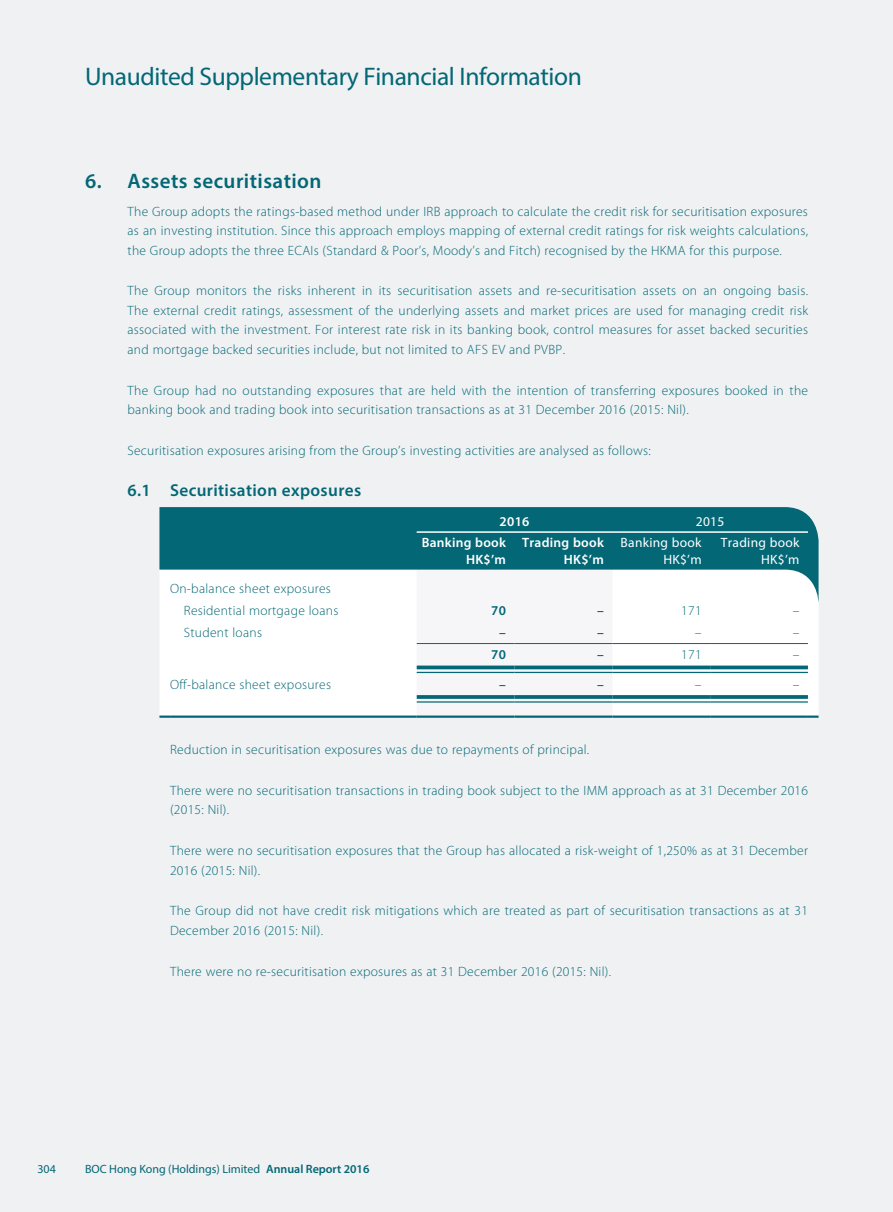
<style>
.page{position:relative;width:893px;height:1212px;background:#eff1f3}
.page>*{position:absolute;margin:0;border:0;box-sizing:border-box;transform-origin:0 0}
.t1{font:25.5px "Myriad Pro";letter-spacing:-.015em;color:#036775}
.t2{font:600 21px "Myriad Pro";letter-spacing:.02em;color:#036775}
.t3{font:600 17.25px "Myriad Pro";letter-spacing:.02em;color:#036775}
.t4{font:300 13.5px/19.5px "Myriad Pro";letter-spacing:.02em;color:#036775}
.t5{font:600 13.5px/21.1px "Myriad Pro";letter-spacing:.02em;color:#fff}
.t6{font:13.5px "Myriad Pro";letter-spacing:.02em;color:#fff}
.t7{font:600 13.5px "Myriad Pro";color:#036775}
.t8{font:12px "Myriad Pro";color:#036775}
.s1{font-weight:400}
.s2{font-weight:600}
</style>
<div class="page">
<svg style="left:160px;top:604px;width:658px;height:111px;fill:#fff"></svg>
<hr style="left:417px;top:643px;width:97px;height:1px;background:#036775">
<hr style="left:514px;top:643px;width:98px;height:1px;background:#036775">
<hr style="left:612px;top:643px;width:98px;height:1px;background:#036775">
<hr style="left:710px;top:643px;width:98px;height:1px;background:#036775">
<svg style="left:159px;top:715px;width:11px;height:3px"></svg>
<hr style="left:170px;top:715px;width:247px;height:3px;background:#036775">
<hr style="left:417px;top:715px;width:97px;height:3px;background:#036775">
<hr style="left:514px;top:715px;width:98px;height:3px;background:#036775">
<hr style="left:612px;top:715px;width:98px;height:3px;background:#036775">
<hr style="left:710px;top:715px;width:98px;height:3px;background:#036775">
<svg style="left:808px;top:715px;width:11px;height:3px"></svg>
<svg style="left:159px;top:507px;width:660px;height:97px;fill:#036775"></svg>
<hr style="left:417px;top:532px;width:391px;height:1px;background:#fff">
<svg style="left:417px;top:665px;width:97px;height:4px"></svg>
<hr style="left:417px;top:672px;width:97px;height:1px;background:#036775">
<svg style="left:514px;top:665px;width:98px;height:4px"></svg>
<hr style="left:514px;top:672px;width:98px;height:1px;background:#036775">
<svg style="left:612px;top:665px;width:98px;height:4px"></svg>
<hr style="left:612px;top:672px;width:98px;height:1px;background:#036775">
<svg style="left:710px;top:665px;width:98px;height:4px"></svg>
<hr style="left:710px;top:672px;width:98px;height:1px;background:#036775">
<svg style="left:417px;top:695px;width:97px;height:4px"></svg>
<hr style="left:417px;top:701px;width:97px;height:2px;background:#036775">
<svg style="left:514px;top:695px;width:98px;height:4px"></svg>
<hr style="left:514px;top:701px;width:98px;height:2px;background:#036775">
<svg style="left:612px;top:695px;width:98px;height:4px"></svg>
<hr style="left:612px;top:701px;width:98px;height:2px;background:#036775">
<svg style="left:710px;top:695px;width:98px;height:4px"></svg>
<hr style="left:710px;top:701px;width:98px;height:2px;background:#036775">
<h1 class="t1" style="left:85px;top:61px;width:498px">Unaudited Supplementary Financial Information</h1>
<h2 class="t2" style="left:85px;top:167px;width:238px">6. Assets securitisation</h2>
<p class="t4" style="left:128px;top:202px;width:682px;text-align:justify">The Group adopts the ratings-based method under IRB approach to calculate the credit risk for securitisation exposures as an investing institution. Since this approach employs mapping of external credit ratings for risk weights calculations, the Group adopts the three ECAIs (Standard &amp; Poor’s, Moody’s and Fitch) recognised by the HKMA for this purpose.</p>
<p class="t4" style="left:128px;top:281px;width:682px;text-align:justify">The Group monitors the risks inherent in its securitisation assets and re-securitisation assets on an ongoing basis.<br>The external credit ratings, assessment of the underlying assets and market prices are used for managing credit risk associated with the investment. For interest rate risk in its banking book, control measures for asset backed securities and mortgage backed securities include, but not limited to AFS EV and PVBP.</p>
<p class="t4" style="left:128px;top:381px;width:682px">The Group had no outstanding exposures that are held with the intention of transferring exposures booked in the banking book and trading book into securitisation transactions as at 31 December 2016 (2015: Nil).</p>
<p class="t4" style="left:128px;top:441px;width:525px">Securitisation exposures arising from the Group’s investing activities are analysed as follows:</p>
<p class="t3" style="left:128px;top:479px;width:235px">6.1 Securitisation exposures</p>
<p class="t5" style="left:500px;top:511px;width:31px">2016</p>
<p class="t5" style="left:422px;top:511px;width:304px;text-indent:274px"><span class="s1">2015<br></span>Banking book Trading book <span class="s1">Banking book</span></p>
<p class="t6" style="left:721px;top:534px;width:80px">Trading book</p>
<p class="t4" style="left:184px;top:578px;width:156px;line-height:22px;text-indent:-14px">On-balance sheet exposures<br>Residential mortgage loans</p>
<p class="t5" style="left:466px;top:548px;width:41px">HK$’m</p>
<p class="t5" style="left:564px;top:548px;width:41px">HK$’m</p>
<p class="t6" style="left:663px;top:551px;width:40px">HK$’m</p>
<p class="t6" style="left:761px;top:551px;width:40px">HK$’m</p>
<p class="t7" style="left:491px;top:602px;width:16px">70</p>
<p class="t7" style="left:597px;top:602px;width:8px">–</p>
<p class="t4" style="left:681px;top:601px;width:22px">171</p>
<p class="t4" style="left:793px;top:601px;width:8px">–</p>
<p class="t4" style="left:184px;top:623px;width:80px">Student loans</p>
<p class="t7" style="left:499px;top:624px;width:8px">–</p>
<p class="t7" style="left:597px;top:624px;width:8px">–</p>
<p class="t4" style="left:695px;top:623px;width:8px">–</p>
<p class="t4" style="left:793px;top:623px;width:8px">–</p>
<p class="t7" style="left:491px;top:646px;width:16px">70</p>
<p class="t7" style="left:597px;top:646px;width:8px">–</p>
<p class="t4" style="left:681px;top:645px;width:22px">171</p>
<p class="t4" style="left:793px;top:645px;width:8px">–</p>
<p class="t4" style="left:170px;top:675px;width:163px">Off-balance sheet exposures</p>
<p class="t7" style="left:499px;top:675px;width:8px">–</p>
<p class="t7" style="left:597px;top:675px;width:8px">–</p>
<p class="t4" style="left:695px;top:675px;width:8px">–</p>
<p class="t4" style="left:793px;top:675px;width:8px">–</p>
<p class="t4" style="left:170px;top:740px;width:421px">Reduction in securitisation exposures was due to repayments of principal.</p>
<p class="t4" style="left:170px;top:781px;width:639px">There were no securitisation transactions in trading book subject to the IMM approach as at 31 December 2016 (2015: Nil).</p>
<p class="t4" style="left:170px;top:841px;width:639px">There were no securitisation exposures that the Group has allocated a risk-weight of 1,250% as at 31 December<br>2016 (2015: Nil).</p>
<p class="t4" style="left:170px;top:901px;width:639px">The Group did not have credit risk mitigations which are treated as part of securitisation transactions as at 31<br>December 2016 (2015: Nil).</p>
<p class="t4" style="left:170px;top:962px;width:443px">There were no re-securitisation exposures as at 31 December 2016 (2015: Nil).</p>
<p class="t8" style="left:37px;top:1161px;width:20px">304</p>
<p class="t8" style="left:85px;top:1161px;width:286px">BOC Hong Kong (Holdings) Limited <span class="s2">Annual Report 2016</span></p>
</div>
